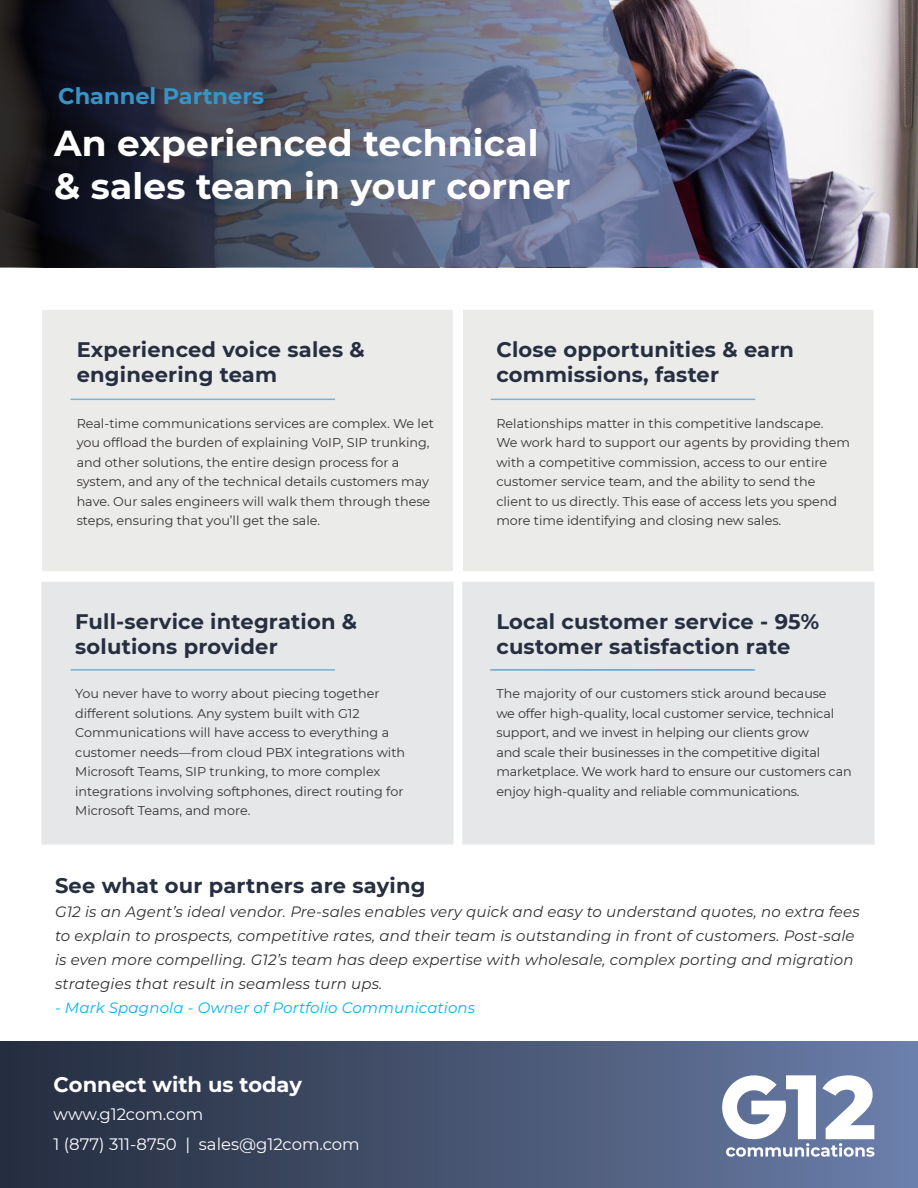
<style>
.page{position:relative;width:918px;height:1188px;background:#fff}
.page>*{position:absolute;margin:0;border:0;box-sizing:border-box;transform-origin:0 0}
.t1{font:700 36px "Montserrat";letter-spacing:.005em;color:#fff}
.t2{font:700 22.5px "Montserrat";color:#3894c7}
.t3{font:700 21px/25.2px "Montserrat";letter-spacing:.01em;color:#262e40}
.t4{font:700 21px "Montserrat";color:#fff}
.t5{font:16.5px "Montserrat";color:#fff}
.t6{font:italic 15px/24px "Montserrat";letter-spacing:.01em;color:#343231}
.t7{font:italic 15px "Montserrat";letter-spacing:.01em;color:#00b8ea}
.t8{font:12.75px/19.5px "Montserrat";color:#343231}
</style>
<div class="page">
<img style="left:703px;top:0;width:215px;height:267px">
<svg style="left:0;top:0;width:703px;height:267px;background:#4c5064"></svg>
<div style="left:0;top:1041px;width:918px;height:147px;background:linear-gradient(to right,#242c3c,#6b7ea9)"></div>
<div style="left:41px;top:582px;width:413px;height:263px;background:#e6e7e9"></div>
<div style="left:462px;top:582px;width:413px;height:263px;background:#e6e7e9"></div>
<div style="left:42px;top:310px;width:411px;height:261px;background:#ebebea"></div>
<div style="left:463px;top:310px;width:411px;height:261px;background:#ebebea"></div>
<hr style="left:70px;top:669px;width:265px;height:2px;background:#3894c7">
<hr style="left:70px;top:399px;width:265px;height:1px;background:#3894c7">
<hr style="left:489px;top:669px;width:265px;height:2px;background:#6d97c7">
<hr style="left:491px;top:669px;width:264px;height:2px;background:#3894c7">
<hr style="left:491px;top:399px;width:264px;height:1px;background:#3894c7">
<svg style="left:722px;top:1075px;width:152px;height:82px"></svg>
<p class="t2" style="left:58px;top:80px;width:207px">Channel Partners</p>
<p class="t1" style="left:54px;top:117px;width:486px">An experienced technical</p>
<p class="t1" style="left:54px;top:161px;width:518px">&amp; sales team in your corner</p>
<p class="t3" style="left:77px;top:336px;width:290px">Experienced voice sales &amp; engineering team</p>
<p class="t8" style="left:77px;top:413px;width:359px">Real-time communications services are complex. We let you offload the burden of explaining VoIP, SIP trunking, and other solutions, the entire design process for a system, and any of the technical details customers may have. Our sales engineers will walk them through these steps, ensuring that you’ll get the sale.</p>
<p class="t3" style="left:75px;top:608px;width:284px">Full-service integration &amp; solutions provider</p>
<p class="t8" style="left:75px;top:683px;width:331px">You never have to worry about piecing together different solutions. Any system built with G12<br>Communications will have access to everything a customer needs—from cloud PBX integrations with Microsoft Teams, SIP trunking, to more complex integrations involving softphones, direct routing for Microsoft Teams, and more.</p>
<p class="t3" style="left:496px;top:336px;width:299px">Close opportunities &amp; earn commissions, faster</p>
<p class="t8" style="left:496px;top:413px;width:355px">Relationships matter in this competitive landscape.<br>We work hard to support our agents by providing them with a competitive commission, access to our entire customer service team, and the ability to send the client to us directly. This ease of access lets you spend more time identifying and closing new sales.</p>
<p class="t3" style="left:496px;top:608px;width:324px">Local customer service - 95% customer satisfaction rate</p>
<p class="t8" style="left:496px;top:683px;width:357px">The majority of our customers stick around because<br>we offer high-quality, local customer service, technical support, and we invest in helping our clients grow<br>and scale their businesses in the competitive digital marketplace. We work hard to ensure our customers can enjoy high-quality and reliable communications.</p>
<p class="t3" style="left:55px;top:871px;width:372px">See what our partners are saying</p>
<p class="t6" style="left:55px;top:899px;width:806px">G12 is an Agent’s ideal vendor. Pre-sales enables very quick and easy to understand quotes, no extra fees to explain to prospects, competitive rates, and their team is outstanding in front of customers. Post-sale is even more compelling. G12’s team has deep expertise with wholesale, complex porting and migration strategies that result in seamless turn ups.</p>
<p class="t7" style="left:55px;top:997px;width:422px">- Mark Spagnola - Owner of Portfolio Communications</p>
<p class="t4" style="left:54px;top:1070px;width:250px">Connect with us today</p>
<p class="t5" style="left:54px;top:1103px;width:151px">www.g12com.com</p>
<p class="t5" style="left:54px;top:1133px;width:308px">1 (877) 311-8750 | sales@g12com.com</p>
</div>
